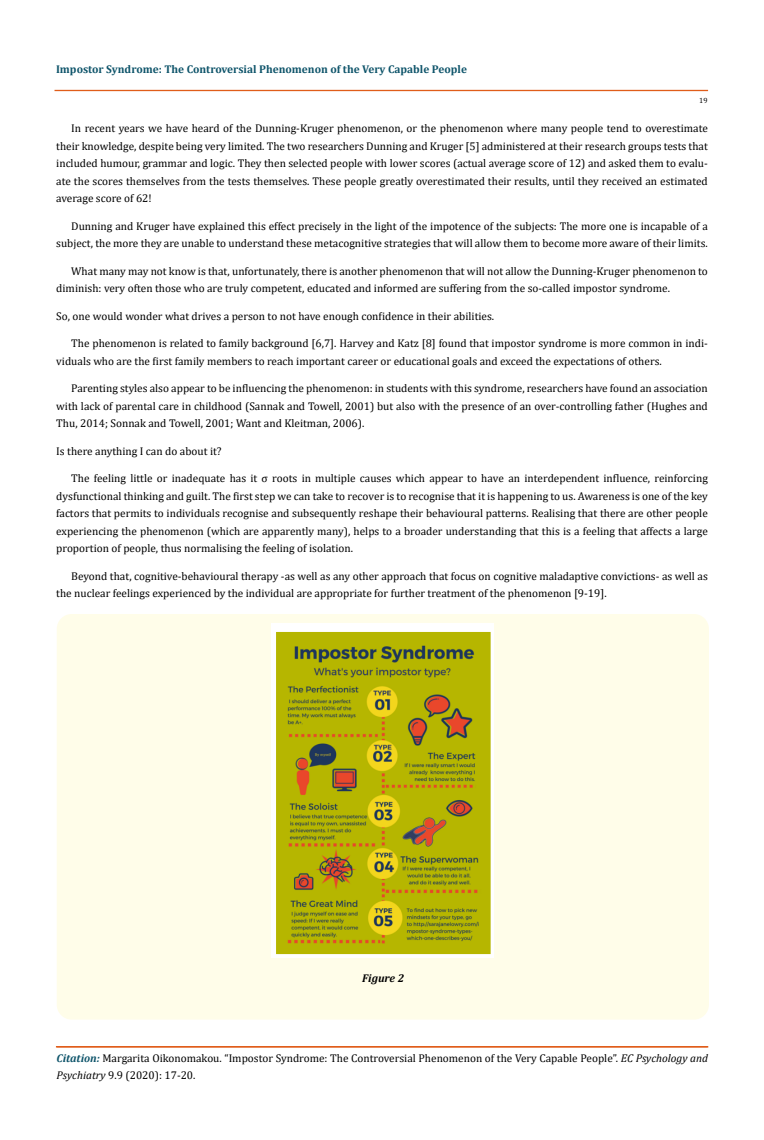
<style>
.page{position:relative;width:764px;height:1140px;background:#fff}
.page>*{position:absolute;margin:0;border:0;box-sizing:border-box;transform-origin:0 0}
.t1{font:11.25px/17.5px "Cambria";color:#000}
.t2{font:700 11.25px "Cambria";color:#0e546a}
.t3{font:italic 700 11.25px "Cambria";color:#000}
.t4{font:7.5px "Cambria";color:#000}
.s1{font-weight:700;font-style:italic;color:#0e546a}
.s2{font-style:italic}
</style>
<div class="page">
<div style="left:55px;top:90px;width:653px;height:1px;border:1px solid #e05d1a"></div>
<div style="left:57px;top:614px;width:652px;height:406px;background:#fffde9;border-radius:15px"></div>
<img style="left:271px;top:624px;width:222px;height:334px">
<p class="t2" style="left:56px;top:62px;width:412px">Impostor Syndrome: The Controversial Phenomenon of the Very Capable People</p>
<p class="t4" style="left:699px;top:96px;width:10px">19</p>
<p class="t1" style="left:56px;top:120px;width:653px;text-align:justify;text-indent:15px">In recent years we have heard of the Dunning-Kruger phenomenon, or the phenomenon where many people tend to overestimate their knowledge, despite being very limited. The two researchers Dunning and Kruger [5] administered at their research groups tests that included humour, grammar and logic. They then selected people with lower scores (actual average score of 12) and asked them to evalu&shy;ate the scores themselves from the tests themselves. These people greatly overestimated their results, until they received an estimated average score of 62!</p>
<p class="t1" style="left:56px;top:217px;width:653px;text-align:right">Dunning and Kruger have explained this effect precisely in the light of the impotence of the subjects: The more one is incapable of a subject, the more they are unable to understand these metacognitive strategies that will allow them to become more aware of their limits.</p>
<p class="t1" style="left:56px;top:262px;width:653px;text-indent:15px">What many may not know is that, unfortunately, there is another phenomenon that will not allow the Dunning-Kruger phenomenon to diminish: very often those who are truly competent, educated and informed are suffering from the so-called impostor syndrome.</p>
<p class="t1" style="left:56px;top:307px;width:439px">So, one would wonder what drives a person to not have enough confidence in their abilities.</p>
<p class="t1" style="left:56px;top:335px;width:653px;text-indent:15px">The phenomenon is related to family background [6,7]. Harvey and Katz [8] found that impostor syndrome is more common in indi&shy;viduals who are the first family members to reach important career or educational goals and exceed the expectations of others.</p>
<p class="t1" style="left:56px;top:380px;width:653px;text-align:justify;text-indent:15px">Parenting styles also appear to be influencing the phenomenon: in students with this syndrome, researchers have found an association with lack of parental care in childhood (Sannak and Towell, 2001) but also with the presence of an over-controlling father (Hughes and Thu, 2014; Sonnak and Towell, 2001; Want and Kleitman, 2006).</p>
<p class="t1" style="left:56px;top:442px;width:167px">Is there anything I can do about it?</p>
<p class="t1" style="left:56px;top:470px;width:653px;text-align:justify;text-indent:15px">The feeling little or inadequate has it σ roots in multiple causes which appear to have an interdependent influence, reinforcing dysfunctional thinking and guilt. The first step we can take to recover is to recognise that it is happening to us. Awareness is one of the key factors that permits to individuals recognise and subsequently reshape their behavioural patterns. Realising that there are other people experiencing the phenomenon (which are apparently many), helps to a broader understanding that this is a feeling that affects a large proportion of people, thus normalising the feeling of isolation.</p>
<p class="t1" style="left:56px;top:567px;width:653px;text-indent:15px">Beyond that, cognitive-behavioural therapy -as well as any other approach that focus on cognitive maladaptive convictions- as well as the nuclear feelings experienced by the individual are appropriate for further treatment of the phenomenon [9-19].</p>
<p class="t3" style="left:362px;top:970px;width:43px">Figure 2</p>
<p class="t1" style="left:57px;top:1049px;width:653px"><span class="s1">Citation:</span> Margarita Oikonomakou. “Impostor Syndrome: The Controversial Phenomenon of the Very Capable People”. <span class="s2">EC Psychology and<br>Psychiatry</span> 9.9 (2020): 17-20.</p>
</div>
